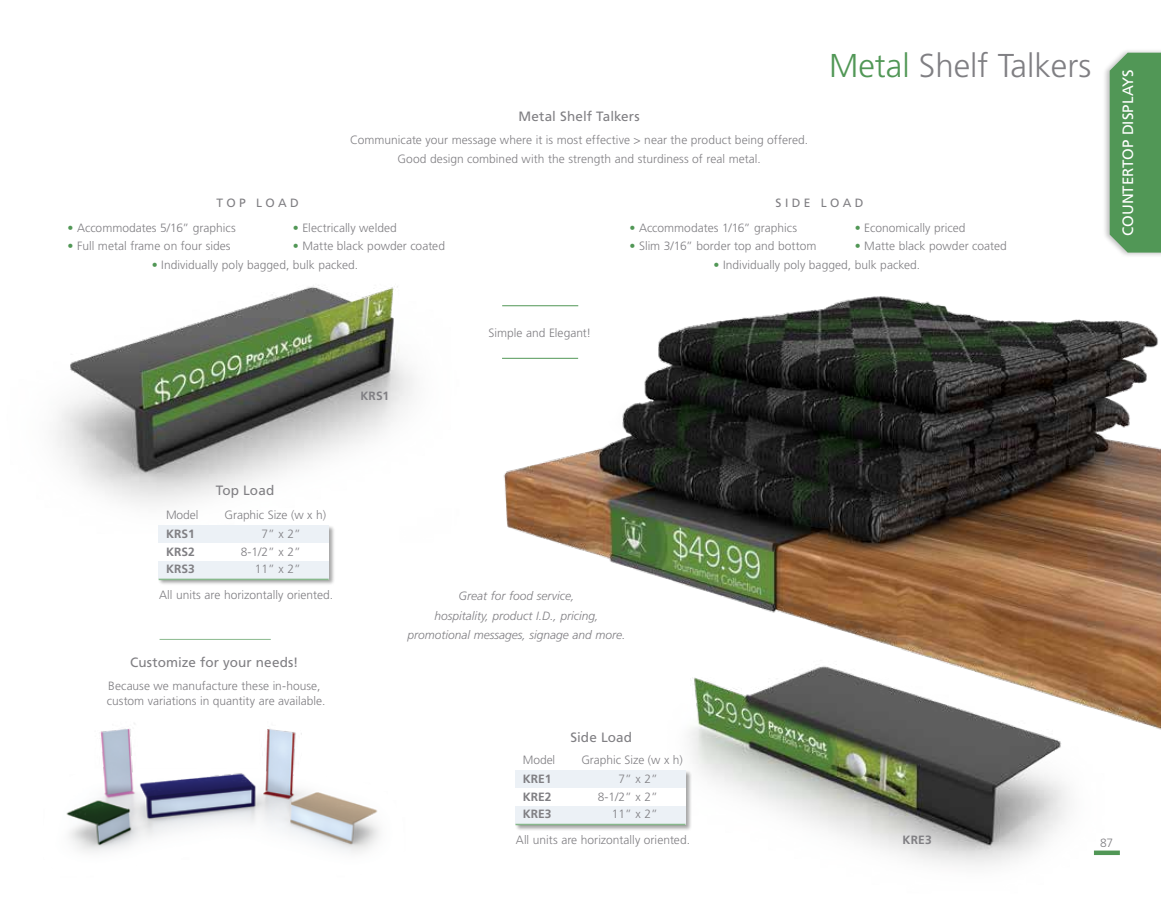
<style>
.page{position:relative;width:1161px;height:905px;background:#fff}
.page>*{position:absolute;margin:0;border:0;box-sizing:border-box;transform-origin:0 0}
.t1{font:300 33px "Frutiger";color:#807f83}
.t2{font:15px "Frutiger";color:#fff}
.t3{font:13.5px "Frutiger";letter-spacing:.01em;color:#807f83}
.t4{font:300 12px/25.7px "Frutiger";color:#807f83}
.t5{font:italic 300 12px/19.5px "Frutiger";color:#807f83;text-align:center}
.t6{font:700 12px "Frutiger";color:#807f83}
.t7{font:12px "Frutiger";letter-spacing:.28em;color:#807f83}
.s1{color:#519756}
</style>
<div class="page">
<img style="left:502px;top:296px;width:659px;height:331px">
<img style="left:689px;top:627px;width:472px;height:239px">
<hr style="left:502px;top:358px;width:76px;height:1px;background:#519756">
<hr style="left:502px;top:305px;width:76px;height:1px;background:#519756">
<hr style="left:160px;top:639px;width:111px;height:1px;background:#519756">
<img style="left:66px;top:723px;width:313px;height:130px">
<div style="left:515px;top:770px;width:177px;height:60px;background:#000;opacity:.35"></div>
<div style="left:515px;top:770px;width:170px;height:54px;background:#fff"></div>
<div style="left:515px;top:806px;width:170px;height:17px;background:#ecf1f6"></div>
<div style="left:515px;top:770px;width:170px;height:17px;background:#ecf1f6"></div>
<hr style="left:515px;top:823px;width:171px;height:2px;background:#519756">
<img style="left:55px;top:285px;width:359px;height:219px">
<div style="left:158px;top:525px;width:177px;height:60px;background:#000;opacity:.35"></div>
<div style="left:158px;top:525px;width:171px;height:54px;background:#fff"></div>
<div style="left:158px;top:561px;width:170px;height:17px;background:#ecf1f6"></div>
<div style="left:158px;top:525px;width:170px;height:17px;background:#ecf1f6"></div>
<hr style="left:159px;top:578px;width:170px;height:2px;background:#519756">
<div style="left:1094px;top:850px;width:26px;height:5px;background:#519756"></div>
<div style="left:1102px;top:48px;width:59px;height:210px;background:#000;opacity:.25"></div>
<div style="left:1110px;top:53px;width:51px;height:199px;background:#519756"></div>
<p class="t7" style="left:216px;top:196px;width:84px">TOP LOAD</p>
<p class="t3" style="left:519px;top:108px;width:123px">Metal Shelf Talkers</p>
<p class="t4" style="left:350px;top:130px;width:459px;line-height:18.9px;text-align:center">Communicate your message where it is most effective &gt; near the product being offered.<br>Good design combined with the strength and sturdiness of real metal.</p>
<h1 class="t1" style="left:829px;top:47px;width:264px"><span class="s1">Metal</span> Shelf Talkers</h1>
<p class="t7" style="left:776px;top:196px;width:89px">SIDE LOAD</p>
<p class="t4" style="left:68px;top:214px;width:170px"><span class="s1">•</span> Accommodates 5/16” graphics</p>
<p class="t4" style="left:68px;top:233px;width:164px"><span class="s1">•</span> Full metal frame on four sides</p>
<p class="t4" style="left:152px;top:251px;width:208px"><span class="s1">•</span> Individually poly bagged, bulk packed.</p>
<p class="t4" style="left:293px;top:214px;width:106px"><span class="s1">•</span> Electrically welded</p>
<p class="t4" style="left:293px;top:233px;width:154px"><span class="s1">•</span> Matte black powder coated</p>
<p class="t6" style="left:360px;top:389px;width:30px">KRS1</p>
<p class="t4" style="left:488px;top:319px;width:104px">Simple and Elegant!</p>
<p class="t4" style="left:629px;top:214px;width:169px"><span class="s1">•</span> Accommodates 1/16” graphics</p>
<p class="t4" style="left:629px;top:233px;width:188px"><span class="s1">•</span> Slim 3/16” border top and bottom</p>
<p class="t4" style="left:714px;top:251px;width:208px"><span class="s1">•</span> Individually poly bagged, bulk packed.</p>
<p class="t4" style="left:855px;top:214px;width:112px"><span class="s1">•</span> Economically priced</p>
<p class="t4" style="left:855px;top:233px;width:154px"><span class="s1">•</span> Matte black powder coated</p>
<p class="t2" style="left:1119px;top:236px;width:168px;rotate:-90deg">COUNTERTOP DISPLAYS</p>
<p class="t3" style="left:216px;top:482px;width:60px">Top Load</p>
<p class="t4" style="left:166px;top:501px;width:34px">Model</p>
<p class="t4" style="left:225px;top:501px;width:103px">Graphic Size (w x h)</p>
<p class="t6" style="left:166px;top:527px;width:30px">KRS1</p>
<p class="t4" style="left:262px;top:521px;width:41px">7” x 2”</p>
<p class="t6" style="left:166px;top:544px;width:30px">KRS2</p>
<p class="t4" style="left:241px;top:538px;width:62px">8-1/2” x 2”</p>
<p class="t6" style="left:166px;top:562px;width:30px">KRS3</p>
<p class="t4" style="left:159px;top:556px;width:176px;text-indent:96px">11” x 2”<br>All units are horizontally oriented.</p>
<p class="t3" style="left:130px;top:654px;width:170px">Customize for your needs!</p>
<p class="t4" style="left:107px;top:678px;width:220px;line-height:15px">Because we manufacture these in-house, custom variations in quantity are available.</p>
<p class="t5" style="left:407px;top:586px;width:220px">Great for food service,<br>hospitality, product I.D., pricing, promotional messages, signage and more.</p>
<p class="t3" style="left:570px;top:729px;width:63px">Side Load</p>
<p class="t4" style="left:523px;top:746px;width:34px">Model</p>
<p class="t4" style="left:581px;top:746px;width:103px">Graphic Size (w x h)</p>
<p class="t6" style="left:523px;top:772px;width:30px">KRE1</p>
<p class="t4" style="left:618px;top:766px;width:41px">7” x 2”</p>
<p class="t6" style="left:523px;top:789px;width:30px">KRE2</p>
<p class="t4" style="left:598px;top:783px;width:62px">8-1/2” x 2”</p>
<p class="t6" style="left:523px;top:807px;width:30px">KRE3</p>
<p class="t4" style="left:516px;top:801px;width:176px;text-indent:96px">11” x 2”<br>All units are horizontally oriented.</p>
<p class="t6" style="left:903px;top:833px;width:31px">KRE3</p>
<p class="t4" style="left:1100px;top:829px;width:15px">87</p>
</div>
